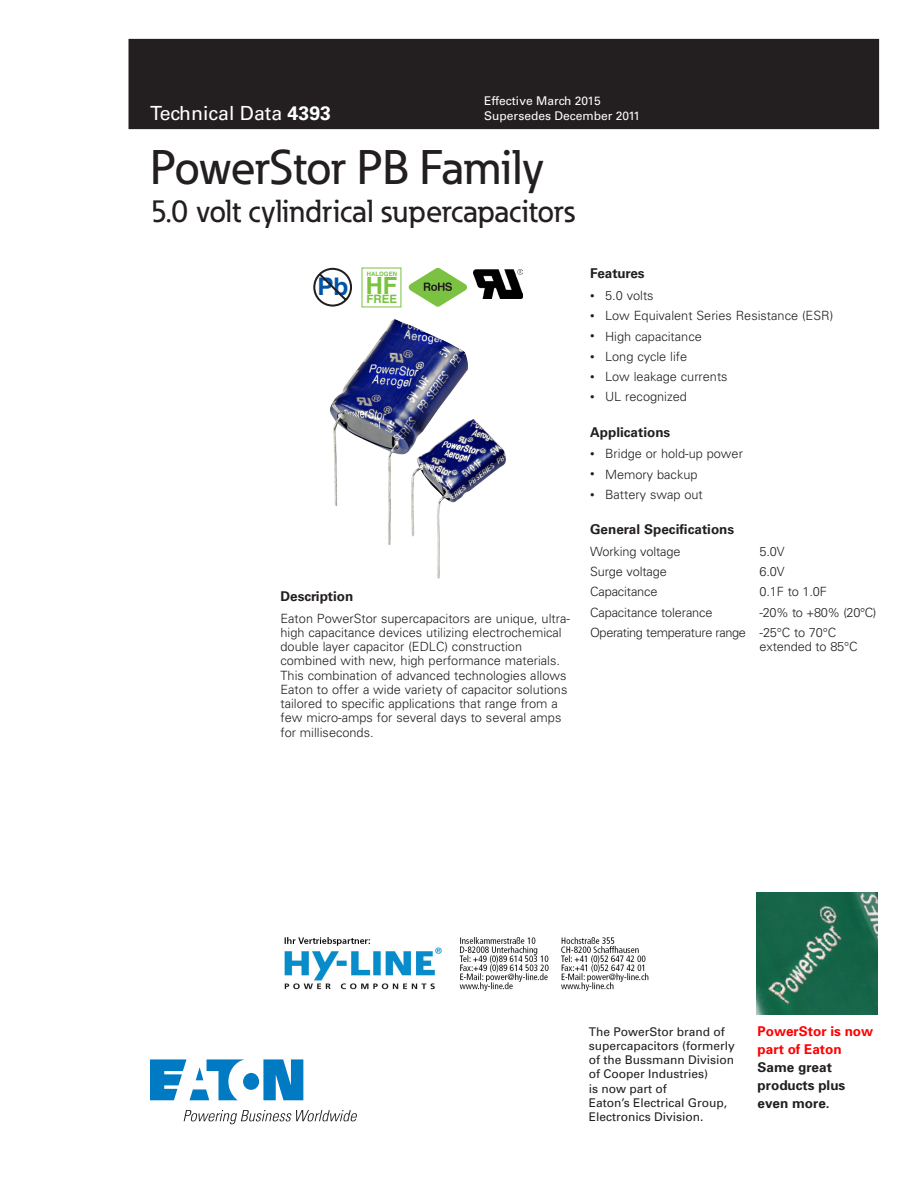
<style>
.page{position:relative;width:918px;height:1188px;background:#fff}
.page>*{position:absolute;margin:0;border:0;box-sizing:border-box;transform-origin:0 0}
._00_Product{font:500 48px "Eaton";letter-spacing:-.01em;color:#231f20}
._00_Product-2{font:500 31.5px "Eaton";color:#231f20}
.t1{font:700 24.3px "Helvetica";color:#0154a6}
.t2{font:700 23.7px "Helvetica";color:#7bc142}
._00_Application{font:19.5px "Univers LT Std";color:#fff}
._01_Head2{font:700 13.5px "Univers LT Std";color:#231f20}
.t3{font:700 13.5px/18px "Univers";color:#231f20}
.t4{font:700 13.5px/18px "Univers";color:#f00}
._02_Body{font:300 12.75px/14.2px "Univers";color:#231f20}
._02_Body-2{font:300 12.75px/14.2px "Univers";letter-spacing:-.03em;color:#231f20}
.t5{font:12px/14.2px "Univers";color:#231f20}
.t6{font:12px/15px "Univers LT Std";color:#fff}
.t7{font:700 11.55px "Helvetica";color:#7bc142}
.t8{font:700 6px "Helvetica";color:#7bc142}
.s1{font-weight:700}
.s2{font-size:9px}
</style>
<div class="page">
<img style="left:756px;top:893px;width:122px;height:121px">
<svg style="left:150px;top:1059px;width:153px;height:41px"></svg>
<svg style="left:184px;top:1110px;width:173px;height:14px"></svg>
<div style="left:129px;top:39px;width:750px;height:90px;background:#231f20"></div>
<svg style="left:313px;top:268px;width:39px;height:39px"></svg>
<svg style="left:409px;top:268px;width:58px;height:39px"></svg>
<img style="left:473px;top:269px;width:50px;height:30px">
<img style="left:330px;top:319px;width:176px;height:260px">
<img style="left:284px;top:937px;width:365px;height:54px">
<p class="_00_Application" style="left:150px;top:102px;width:183px">Technical Data <span class="s1">4393</span></p>
<p class="t6" style="left:484px;top:93px;width:158px">Effective March 2015<br>Supersedes December 2011</p>
<p class="_00_Product" style="left:150px;top:138px;width:396px">PowerStor PB Family</p>
<p class="_00_Product-2" style="left:150px;top:191px;width:426px">5.0 volt cylindrical supercapacitors</p>
<p class="t1" style="left:317px;top:272px;width:33px">Pb</p>
<p class="t8" style="left:367px;top:270px;width:32px">HALOGEN</p>
<p class="t2" style="left:366px;top:271px;width:33px">HF</p>
<p class="t7" style="left:366px;top:292px;width:32px">FREE</p>
<p class="_01_Head2" style="left:280px;top:588px;width:74px">Description</p>
<p class="_02_Body" style="left:280px;top:611px;width:291px">Eaton PowerStor supercapacitors are unique, ultra&shy;high capacitance devices utilizing electrochemical double layer capacitor (EDLC) construction combined with new, high performance materials.<br>This combination of advanced technologies allows Eaton to offer a wide variety of capacitor solutions tailored to specific applications that range from a few micro-amps for several days to several amps for milliseconds.</p>
<p class="_01_Head2" style="left:590px;top:266px;width:56px">Features</p>
<p class="_02_Body" style="left:590px;top:288px;width:65px"><span class="s2">•</span> 5.0 volts</p>
<p class="_02_Body" style="left:590px;top:308px;width:245px"><span class="s2">•</span> Low Equivalent Series Resistance (ESR)</p>
<p class="_02_Body" style="left:590px;top:329px;width:113px"><span class="s2">•</span> High capacitance</p>
<p class="_02_Body" style="left:590px;top:349px;width:99px"><span class="s2">•</span> Long cycle life</p>
<p class="_02_Body" style="left:590px;top:369px;width:139px"><span class="s2">•</span> Low leakage currents</p>
<p class="_02_Body" style="left:590px;top:389px;width:98px"><span class="s2">•</span> UL recognized</p>
<p class="_01_Head2" style="left:590px;top:424px;width:82px">Applications</p>
<p class="_02_Body" style="left:590px;top:446px;width:154px"><span class="s2">•</span> Bridge or hold-up power</p>
<p class="_02_Body" style="left:590px;top:467px;width:109px"><span class="s2">•</span> Memory backup</p>
<p class="_02_Body" style="left:590px;top:487px;width:114px"><span class="s2">•</span> Battery swap out</p>
<p class="_01_Head2" style="left:590px;top:521px;width:146px">General Specifications</p>
<p class="_02_Body" style="left:590px;top:544px;width:92px">Working voltage</p>
<p class="_02_Body" style="left:760px;top:544px;width:27px">5.0V</p>
<p class="_02_Body" style="left:590px;top:564px;width:78px">Surge voltage</p>
<p class="_02_Body" style="left:760px;top:564px;width:27px">6.0V</p>
<p class="_02_Body" style="left:590px;top:584px;width:69px">Capacitance</p>
<p class="_02_Body" style="left:760px;top:584px;width:69px">0.1F to 1.0F</p>
<p class="_02_Body" style="left:590px;top:605px;width:124px">Capacitance tolerance</p>
<p class="_02_Body" style="left:760px;top:605px;width:118px">-20% to +80% (20°C)</p>
<p class="_02_Body-2" style="left:760px;top:625px;width:99px;text-indent:-169px">Operating temperature range -25°C to 70°C extended to 85°C</p>
<p class="t5" style="left:589px;top:1024px;width:148px">The PowerStor brand of supercapacitors (formerly of the Bussmann Division of Cooper Industries)<br>is now part of<br>Eaton’s Electrical Group,<br>Electronics Division.</p>
<p class="t4" style="left:758px;top:1021px;width:117px">PowerStor is now part of Eaton</p>
<p class="t3" style="left:758px;top:1057px;width:89px">Same great products plus even more.</p>
</div>
